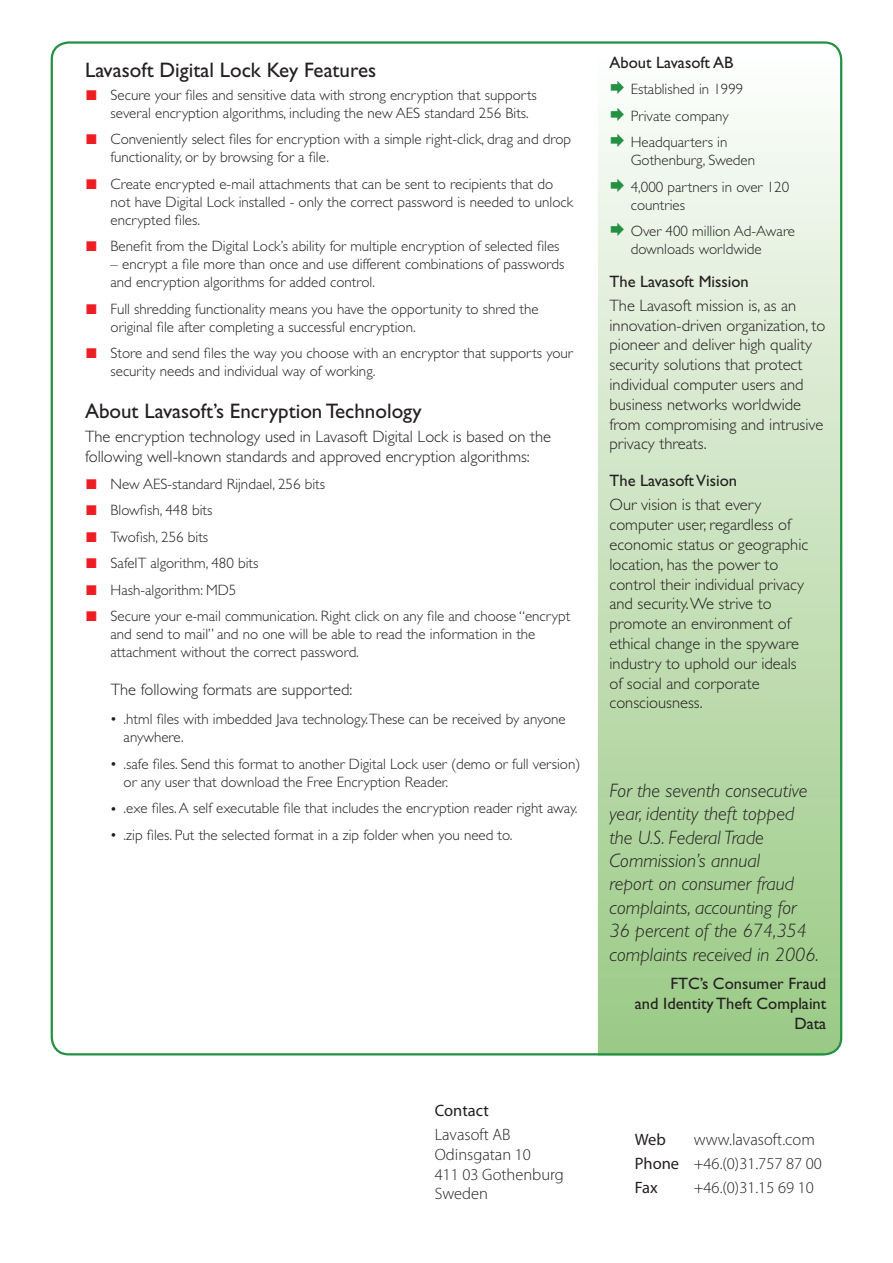
<style>
.page{position:relative;width:893px;height:1263px;background:#fff}
.page>*{position:absolute;margin:0;border:0;box-sizing:border-box;transform-origin:0 0}
.header_2{font:21px "Gill Sans";color:#231f20}
.Column_Quote{font:italic 300 19.5px/23.4px "Gill Sans";color:#231f20}
.Column_text{font:300 16.5px/19.8px "Gill Sans";color:#231f20}
.text{font:300 16.5px/19.8px "Gill Sans";color:#231f20}
.Column_address{font:300 16.5px "Myriad Pro";color:#231f20}
.Column_header{font:16.5px "Gill Sans";color:#231f20}
.Column_text-2{font:16.5px/19.8px "Gill Sans";color:#231f20;text-align:right}
.Column_address-2{font:16.5px "Myriad Pro";color:#231f20}
.Column_header-2{font:16.5px "Myriad Pro";color:#231f20}
.text_-_bullet_list{font:300 15px/18px "Gill Sans";color:#231f20}
.text-2{font:300 15px/18px "Gill Sans";color:#231f20}
.Column_list{font:300 15px/18px "Gill Sans";color:#231f20}
.s1{font-family:"Arial";font-weight:400;font-size:21px;color:#ee1d23}
.s2{color:#249043}
</style>
<div class="page">
<svg style="left:598px;top:125px;width:244px;height:930px;background:#c6e0ba"></svg>
<p class="header_2" style="left:85px;top:58px;width:293px">Lavasoft Digital Lock Key Features</p>
<p class="text_-_bullet_list" style="left:111px;top:86px;width:428px;text-indent:-26px"><span class="s1">■</span> Secure your files and sensitive data with strong encryption that supports several encryption algorithms, including the new AES standard 256 Bits.</p>
<p class="text_-_bullet_list" style="left:111px;top:130px;width:462px;text-indent:-26px"><span class="s1">■</span> Conveniently select files for encryption with a simple right-click, drag and drop functionality, or by browsing for a file.</p>
<p class="text_-_bullet_list" style="left:111px;top:175px;width:464px;text-indent:-26px"><span class="s1">■</span> Create encrypted e-mail attachments that can be sent to recipients that do not have Digital Lock installed - only the correct password is needed to unlock encrypted files.</p>
<p class="text_-_bullet_list" style="left:85px;top:237px;width:476px"><span class="s1">■</span> Benefit from the Digital Lock’s ability for multiple encryption of selected files</p>
<p class="text_-_bullet_list" style="left:111px;top:255px;width:455px">– encrypt a file more than once and use different combinations of passwords and encryption algorithms for added control.</p>
<p class="text_-_bullet_list" style="left:111px;top:300px;width:430px;text-indent:-26px"><span class="s1">■</span> Full shredding functionality means you have the opportunity to shred the original file after completing a successful encryption.</p>
<p class="text_-_bullet_list" style="left:111px;top:344px;width:464px;text-indent:-26px"><span class="s1">■</span> Store and send files the way you choose with an encryptor that supports your security needs and individual way of working.</p>
<p class="header_2" style="left:85px;top:399px;width:338px">About Lavasoft’s Encryption Technology</p>
<p class="text" style="left:85px;top:427px;width:468px">The encryption technology used in Lavasoft Digital Lock is based on the following well-known standards and approved encryption algorithms:</p>
<p class="text_-_bullet_list" style="left:85px;top:475px;width:241px"><span class="s1">■</span> New AES-standard Rijndael, 256 bits</p>
<p class="text_-_bullet_list" style="left:85px;top:501px;width:129px"><span class="s1">■</span> Blowfish, 448 bits</p>
<p class="text_-_bullet_list" style="left:85px;top:528px;width:125px"><span class="s1">■</span> Twofish, 256 bits</p>
<p class="text_-_bullet_list" style="left:85px;top:554px;width:175px"><span class="s1">■</span> SafeIT algorithm, 480 bits</p>
<p class="text_-_bullet_list" style="left:85px;top:581px;width:153px"><span class="s1">■</span> Hash-algorithm: MD5</p>
<p class="text_-_bullet_list" style="left:111px;top:607px;width:461px;text-indent:-26px"><span class="s1">■</span> Secure your e-mail communication. Right click on any file and choose “encrypt and send to mail” and no one will be able to read the information in the attachment without the correct password.</p>
<p class="text" style="left:111px;top:680px;width:243px">The following formats are supported:</p>
<p class="text-2" style="left:124px;top:710px;width:444px;text-indent:-14px">• .html files with imbedded Java technology.These can be received by anyone anywhere.</p>
<p class="text-2" style="left:124px;top:755px;width:458px;text-indent:-14px">• .safe files. Send this format to another Digital Lock user (demo or full version) or any user that download the Free Encryption Reader.</p>
<p class="text-2" style="left:110px;top:799px;width:469px">• .exe files. A self executable file that includes the encryption reader right away.</p>
<p class="text-2" style="left:110px;top:826px;width:404px">• .zip files. Put the selected format in a zip folder when you need to.</p>
<p class="Column_header" style="left:609px;top:53px;width:125px">About Lavasoft AB</p>
<p class="Column_list" style="left:609px;top:80px;width:135px"><span class="s2">◻</span> Established in 1999</p>
<p class="Column_list" style="left:609px;top:107px;width:121px"><span class="s2">◻</span> Private company</p>
<p class="Column_list" style="left:631px;top:133px;width:126px;text-indent:-21px"><span class="s2">◻</span> Headquarters in<br>Gothenburg, Sweden</p>
<p class="Column_list" style="left:631px;top:178px;width:160px;text-indent:-21px"><span class="s2">◻</span> 4,000 partners in over 120 countries</p>
<p class="Column_list" style="left:631px;top:222px;width:166px;text-indent:-21px"><span class="s2">◻</span> Over 400 million Ad-Aware downloads worldwide</p>
<p class="Column_header" style="left:609px;top:272px;width:141px">The Lavasoft Mission</p>
<p class="Column_text" style="left:609px;top:296px;width:217px">The Lavasoft mission is, as an innovation-driven organization, to pioneer and deliver high quality security solutions that protect individual computer users and business networks worldwide from compromising and intrusive privacy threats.</p>
<p class="Column_header" style="left:609px;top:471px;width:129px">The Lavasoft Vision</p>
<p class="Column_text" style="left:609px;top:495px;width:200px">Our vision is that every computer user, regardless of economic status or geographic location, has the power to control their individual privacy and security. We strive to promote an environment of ethical change in the spyware industry to uphold our ideals of social and corporate consciousness.</p>
<p class="Column_Quote" style="left:609px;top:779px;width:211px">For the seventh consecutive year, identity theft topped the U.S. Federal Trade<br>Commission’s annual<br>report on consumer fraud complaints, accounting for<br>36 percent of the 674,354 complaints received in 2006.</p>
<p class="Column_text-2" style="left:635px;top:974px;width:193px">FTC’s Consumer Fraud<br>and Identity Theft Complaint<br>Data</p>
<p class="Column_header-2" style="left:435px;top:1100px;width:56px">Contact</p>
<p class="Column_address" style="left:435px;top:1125px;width:77px">Lavasoft AB</p>
<p class="Column_address" style="left:435px;top:1145px;width:98px">Odinsgatan 10</p>
<p class="Column_address" style="left:435px;top:1165px;width:130px">411 03 Gothenburg</p>
<p class="Column_address" style="left:435px;top:1185px;width:55px">Sweden</p>
<p class="Column_address-2" style="left:635px;top:1129px;width:33px">Web</p>
<p class="Column_address" style="left:694px;top:1130px;width:123px">www.lavasoft.com</p>
<p class="Column_address-2" style="left:635px;top:1153px;width:46px">Phone</p>
<p class="Column_address" style="left:694px;top:1154px;width:130px">+46.(0)31.757 87 00</p>
<p class="Column_address-2" style="left:635px;top:1178px;width:24px">Fax</p>
<p class="Column_address" style="left:694px;top:1179px;width:122px">+46.(0)31.15 69 10</p>
</div>
